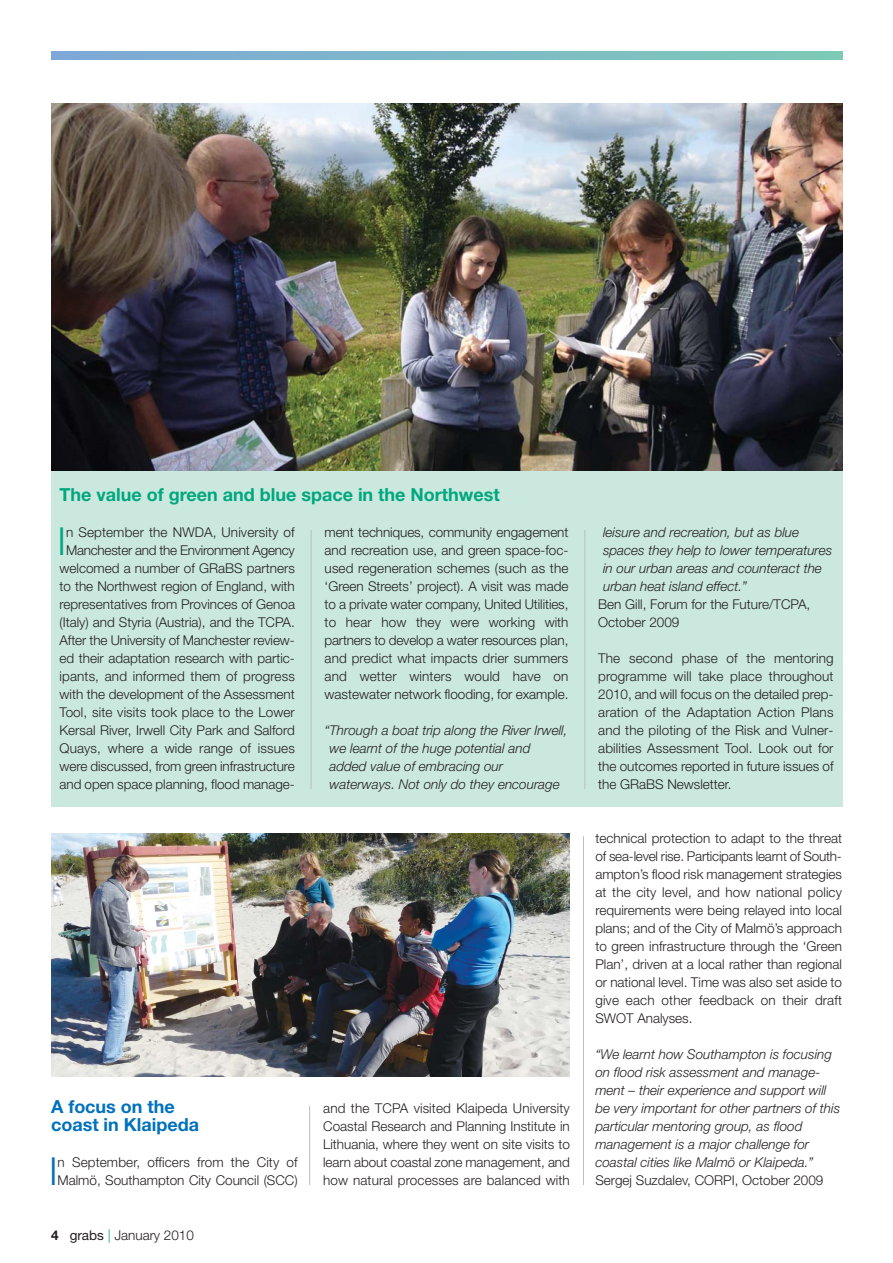
<style>
.page{position:relative;width:893px;height:1263px;background:#fff}
.page>*{position:absolute;margin:0;border:0;box-sizing:border-box;transform-origin:0 0}
.t1{font:300 38.7px "Helvetica Neue";color:#00a77e}
.t2{font:300 38.7px "Helvetica Neue";color:#0071bc}
.t3{font:700 18px "Helvetica Neue";color:#00a77e}
.t4{font:700 18px/18px "Helvetica Neue";color:#0071bc}
.t5{font:300 13.5px/18px "Helvetica Neue";color:#231f20;text-align:justify}
.t6{font:italic 300 13.5px/18px "Helvetica Neue";color:#231f20}
.s1{font-weight:700}
.s2{font-weight:400}
.s3{color:#00a77e}
</style>
<div class="page">
<div style="left:51px;top:339px;width:791px;height:468px;background:#cae8de"></div>
<svg style="left:51px;top:51px;width:791px;height:9px;background:#7db8c7"></svg>
<img style="left:51px;top:104px;width:791px;height:367px">
<img style="left:51px;top:834px;width:519px;height:243px">
<hr style="left:584px;top:530px;width:1px;height:259px;background:#bbbdc0">
<hr style="left:311px;top:530px;width:1px;height:259px;background:#bbbdc0">
<hr style="left:583px;top:836px;width:1px;height:349px;background:#bbbdc0">
<hr style="left:309px;top:1106px;width:1px;height:79px;background:#bbbdc0">
<h2 class="t3" style="left:60px;top:488px;width:442px">The value of green and blue space in the Northwest</h2>
<p class="t5" style="left:60px;top:525px;width:237px;text-align:center">n September the NWDA, University of Manchester and the Environment Agency welcomed a number of GRaBS partners to the Northwest region of England, with representatives from Provinces of Genoa (Italy) and Styria (Austria), and the TCPA.<br>After the University of Manchester rev iew - ed their adaptation research with partic - ipants, and informed them of progress with the development of the Assessment Tool, site visits took place to the Lower Kersal River, Irwell City Park and Salford Quays, where a wide range of issues were discussed, from green infrastructure and open space planning, flood manage -</p>
<p class="t5" style="left:325px;top:525px;width:245px">ment techniques, community engage ment and recreation use, and green space-foc - used regeneration schemes (such as the ‘Green Streets’ project). A visit was made to a private water company, United Utilities, to hear how they were working with partners to develop a water resources plan, and predict what impacts drier summers and wetter winters would have on wastewater network flooding, for exam ple.</p>
<h1 class="t1" style="left:58px;top:527px;width:10px">I</h1>
<p class="t6" style="left:329px;top:723px;width:239px;text-indent:-5px">“Through a boat trip along the River Irwell, we learnt of the huge potential and added value of embracing our waterways. Not only do they encourage</p>
<h2 class="t4" style="left:51px;top:1099px;width:150px">A focus on the coast in Klaipeda</h2>
<h1 class="t2" style="left:49px;top:1157px;width:10px">I</h1>
<p class="t5" style="left:58px;top:1155px;width:242px">n September, officers from the City of<br>Malmö, Southampton City Council (SCC)</p>
<p class="t5" style="left:51px;top:1228px;width:144px"><span class="s1">4</span> <span class="s2">grabs</span> <span class="s3">|</span> January 2010</p>
<p class="t5" style="left:323px;top:1101px;width:248px">and the TCPA visited Klaipeda University Coastal Research and Planning Institute in Lithuania, where they went on site visits to learn about coastal zone management, and how natural processes are balanced with</p>
<p class="t6" style="left:603px;top:525px;width:231px">leisure and recreation, but as blue spaces they help to lower temperatures in our urban areas and counteract the urban heat island effect.”</p>
<p class="t5" style="left:598px;top:597px;width:214px">Ben Gill, Forum for the Future/TCPA,<br>October 2009</p>
<p class="t5" style="left:598px;top:651px;width:237px">The second phase of the mentoring programme will take place throughout 2010, and will focus on the detailed prep - aration of the Adaptation Action Plans and the piloting of the Risk and Vulner - abilities Assessment Tool. Look out for the outcomes reported in future issues of the GRaBS Newsletter.</p>
<p class="t5" style="left:595px;top:831px;width:248px">technical protection to adapt to the threat of sea-level rise. Participants learnt of South&shy;ampton’s flood risk management strategies at the city level, and how national policy requirements were being relayed into local plans; and of the City of Malmö’s approach to green infrastructure through the ‘Green Plan’, driven at a local rather than regional or national level. Time was also set aside to give each other feedback on their draft SWOT Analyses.</p>
<p class="t6" style="left:595px;top:1047px;width:246px">“We learnt how Southampton is focusing on flood risk assessment and manage - ment – their experience and support will be very important for other partners of this particular mentoring group, as flood management is a major challenge for coastal cities like Malmö or Klaipeda.”</p>
<p class="t5" style="left:595px;top:1173px;width:230px">Sergej Suzdalev, CORPI, October 2009</p>
</div>
